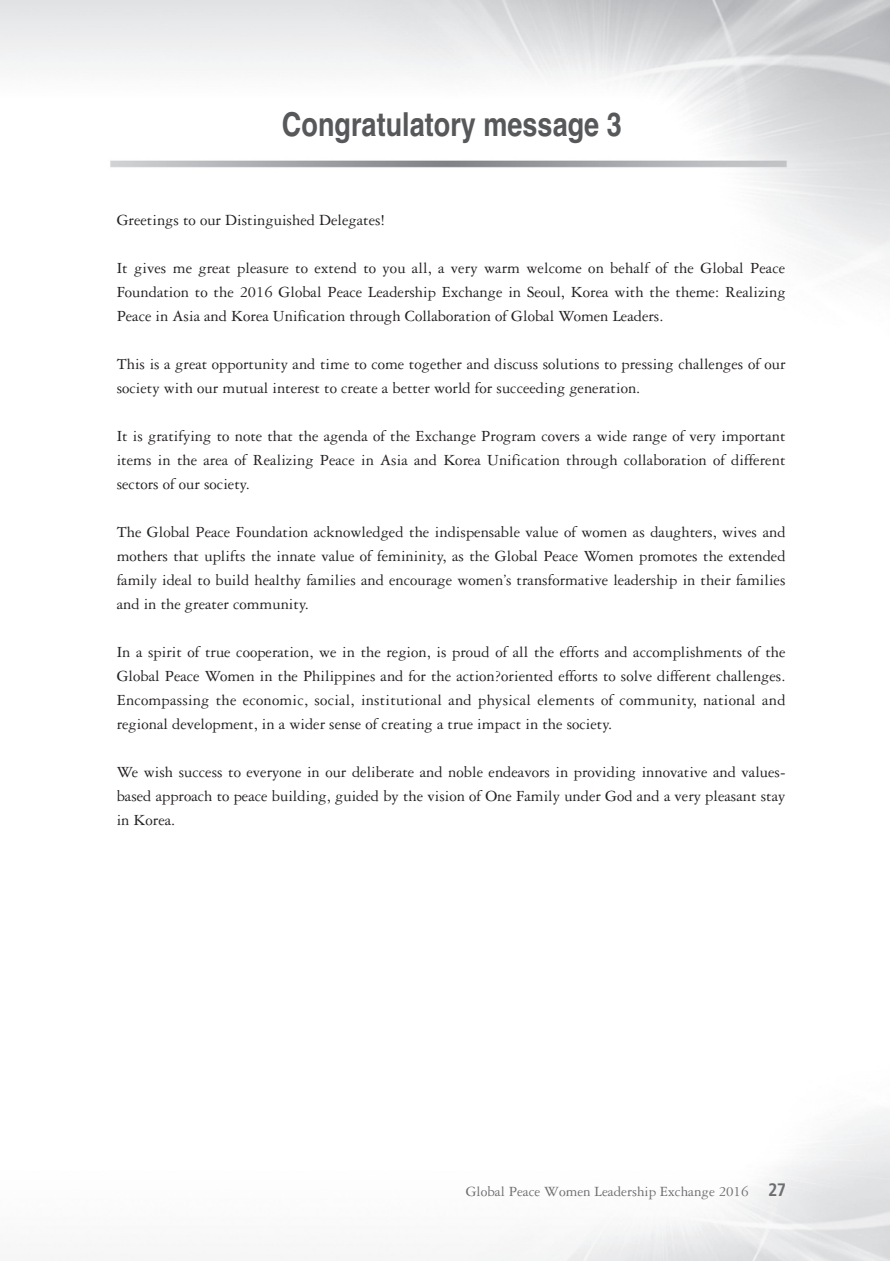
<style>
.page{position:relative;width:890px;height:1261px;background:#fff}
.page>*{position:absolute;margin:0;border:0;box-sizing:border-box;transform-origin:0 0}
.t1{font:700 33px "Helvetica Narrow";color:#57585a}
.t2{font:16.5px/24px "Garamond Three";color:#231f20;text-align:justify}
.t3{font:15px "Garamond Three";color:#6c6d70}
.s1{font-family:"Frutiger";font-weight:700;font-stretch:condensed;font-size:18px}
</style>
<div class="page">
<h1 class="t1" style="left:282px;top:112px;width:341px">Congratulatory message 3</h1>
<p class="t2" style="left:117px;top:209px;width:270px">Greetings to our Distinguished Delegates!</p>
<p class="t2" style="left:117px;top:257px;width:670px">It gives me great pleasure to extend to you all, a very warm welcome on behalf of the Global Peace Foundation to the 2016 Global Peace Leadership Exchange in Seoul, Korea with the theme: Realizing Peace in Asia and Korea Unification through Collaboration of Global Women Leaders.</p>
<p class="t2" style="left:117px;top:353px;width:670px">This is a great opportunity and time to come together and discuss solutions to pressing challenges of our society with our mutual interest to create a better world for succeeding generation.</p>
<p class="t2" style="left:117px;top:425px;width:670px">It is gratifying to note that the agenda of the Exchange Program covers a wide range of very important items in the area of Realizing Peace in Asia and Korea Unification through collaboration of different sectors of our society.</p>
<p class="t2" style="left:117px;top:521px;width:670px">The Global Peace Foundation acknowledged the indispensable value of women as daughters, wives and mothers that uplifts the innate value of femininity, as the Global Peace Women promotes the extended family ideal to build healthy families and encourage women’s transformative leadership in their families and in the greater community.</p>
<p class="t2" style="left:117px;top:641px;width:670px">In a spirit of true cooperation, we in the region, is proud of all the efforts and accomplishments of the Global Peace Women in the Philippines and for the action?oriented efforts to solve different challenges.<br>Encompassing the economic, social, institutional and physical elements of community, national and regional development, in a wider sense of creating a true impact in the society.</p>
<p class="t2" style="left:117px;top:761px;width:670px">We wish success to everyone in our deliberate and noble endeavors in providing innovative and values&shy;based approach to peace building, guided by the vision of One Family under God and a very pleasant stay in Korea.</p>
<p class="t3" style="left:466px;top:1185px;width:322px">Global Peace Women Leadership Exchange 2016 <span class="s1">27</span></p>
</div>
